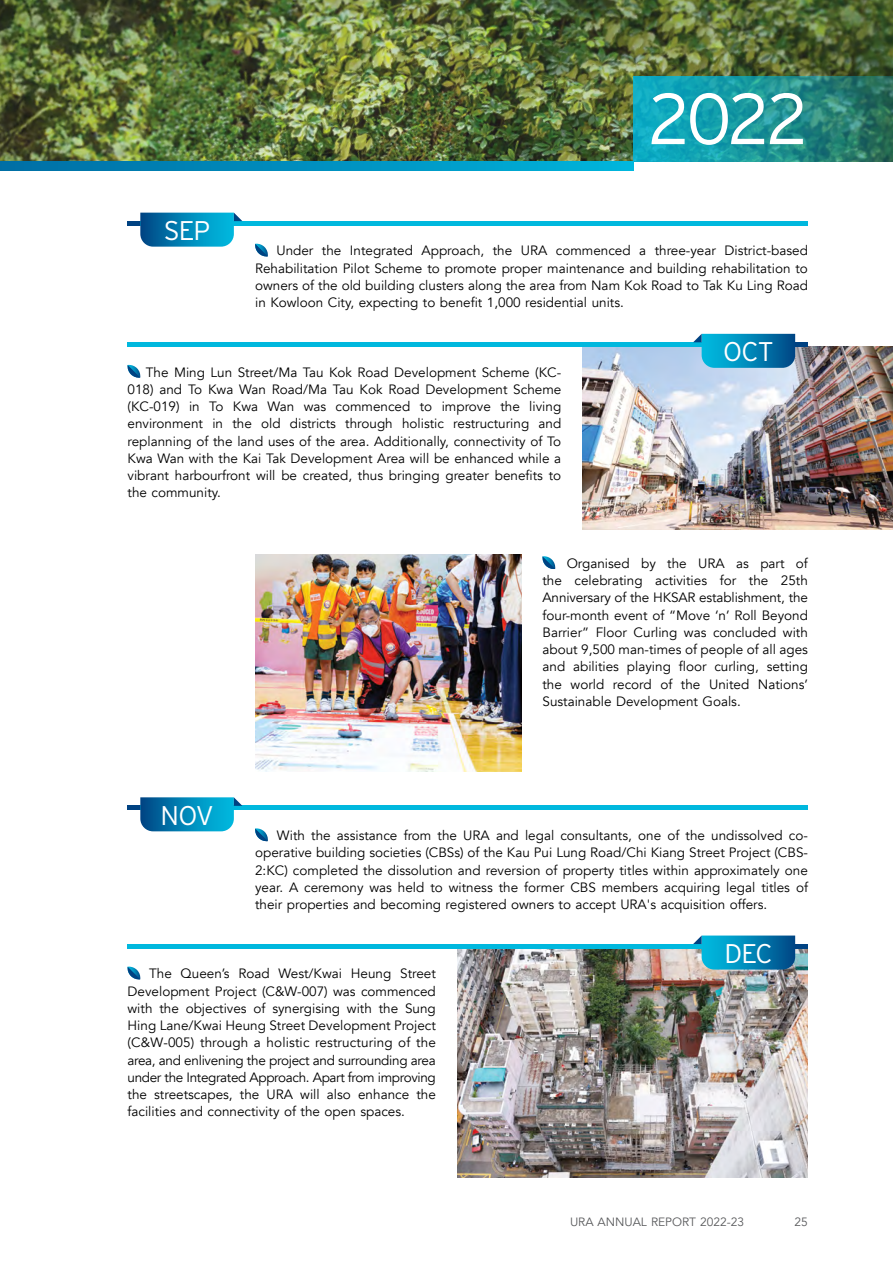
<style>
.page{position:relative;width:893px;height:1263px;background:#fff}
.page>*{position:absolute;margin:0;border:0;box-sizing:border-box;transform-origin:0 0}
.t1{font:300 72px "Interstate";color:#fff}
.t2{font:300 27px "Interstate";letter-spacing:-.03em;color:#fff}
.t3{font:13.5px/17.2px "Avenir";color:#000;text-align:justify}
.t4{font:12px "Avenir";color:#58595b}
</style>
<div class="page">
<img style="left:0;top:0;width:893px;height:162px">
<svg style="left:634px;top:77px;width:259px;height:85px"></svg>
<svg style="left:0;top:162px;width:634px;height:8px"></svg>
<svg style="left:255px;top:244px;width:13px;height:13px"></svg>
<hr style="left:140px;top:221px;width:668px;height:4px;background:#00b8de">
<hr style="left:128px;top:221px;width:12px;height:4px;background:#004282">
<svg style="left:140px;top:213px;width:102px;height:34px"></svg>
<svg style="left:255px;top:828px;width:13px;height:13px"></svg>
<hr style="left:140px;top:806px;width:668px;height:4px;background:#00b8de">
<hr style="left:128px;top:806px;width:12px;height:4px;background:#004282">
<svg style="left:140px;top:797px;width:102px;height:34px"></svg>
<svg style="left:127px;top:967px;width:14px;height:13px"></svg>
<img style="left:457px;top:948px;width:351px;height:230px">
<hr style="left:128px;top:944px;width:667px;height:4px;background:#00b8de">
<hr style="left:795px;top:944px;width:13px;height:4px;background:#004282">
<svg style="left:693px;top:935px;width:102px;height:34px"></svg>
<img style="left:255px;top:555px;width:266px;height:217px">
<svg style="left:127px;top:365px;width:14px;height:13px"></svg>
<img style="left:583px;top:347px;width:310px;height:182px">
<div style="left:128px;top:342px;width:667px;height:5px;background:#00b8de"></div>
<div style="left:795px;top:342px;width:13px;height:5px;background:#004282"></div>
<svg style="left:693px;top:334px;width:102px;height:34px"></svg>
<svg style="left:542px;top:556px;width:14px;height:13px"></svg>
<h2 class="t2" style="left:164px;top:215px;width:48px">SEP</h2>
<h1 class="t1" style="left:649px;top:78px;width:161px">2022</h1>
<p class="t3" style="left:255px;top:242px;width:554px;text-indent:21px">Under the Integrated Approach, the URA commenced a three-year District-based Rehabilitation Pilot Scheme to promote proper maintenance and building rehabilitation to owners of the old building clusters along the area from Nam Kok Road to Tak Ku Ling Road in Kowloon City, expecting to benefit 1,000 residential units.</p>
<p class="t2" style="left:723px;top:336px;width:52px">OCT</p>
<p class="t3" style="left:128px;top:364px;width:435px;text-indent:18px">The Ming Lun Street/Ma Tau Kok Road Development Scheme (KC-018) and To Kwa Wan Road/Ma Tau Kok Road Development Scheme (KC-019) in To Kwa Wan was commenced to improve the living environment in the old districts through holistic restructuring and replanning of the land uses of the area. Additionally, connectivity of To Kwa Wan with the Kai Tak Development Area will be enhanced while a vibrant harbourfront will be created, thus bringing greater benefits to the community.</p>
<h2 class="t2" style="left:160px;top:800px;width:55px">NOV</h2>
<p class="t3" style="left:542px;top:555px;width:267px;text-indent:24px">Organised by the URA as part of the celebrating activities for the 25th Anniversary of the HKSAR establishment, the four-month event of “Move ‘n’ Roll Beyond Barrier” Floor Curling was concluded with about 9,500 man-times of people of all ages and abilities playing floor curling, setting the world record of the United Nations’ Sustainable Development Goals.</p>
<p class="t3" style="left:255px;top:827px;width:554px;text-indent:22px">With the assistance from the URA and legal consultants, one of the undissolved co&shy;operative building societies (CBSs) of the Kau Pui Lung Road/Chi Kiang Street Project (CBS-2:KC) completed the dissolution and reversion of property titles within approximately one year. A ceremony was held to witness the former CBS members acquiring legal titles of their properties and becoming registered owners to accept URA's acquisition offers.</p>
<p class="t2" style="left:724px;top:938px;width:50px">DEC</p>
<p class="t3" style="left:128px;top:965px;width:310px;text-indent:22px">The Queen’s Road West/Kwai Heung Street Development Project (C&amp;W-007) was commenced with the objectives of synergising with the Sung Hing Lane/Kwai Heung Street Development Project (C&amp;W-005) through a holistic restructuring of the area, and enlivening the project and surrounding area under the Integrated Approach. Apart from improving the streetscapes, the URA will also enhance the facilities and connectivity of the open spaces.</p>
<p class="t4" style="left:570px;top:1214px;width:176px">URA ANNUAL REPORT 2022-23</p>
<p class="t4" style="left:795px;top:1214px;width:15px">25</p>
</div>
